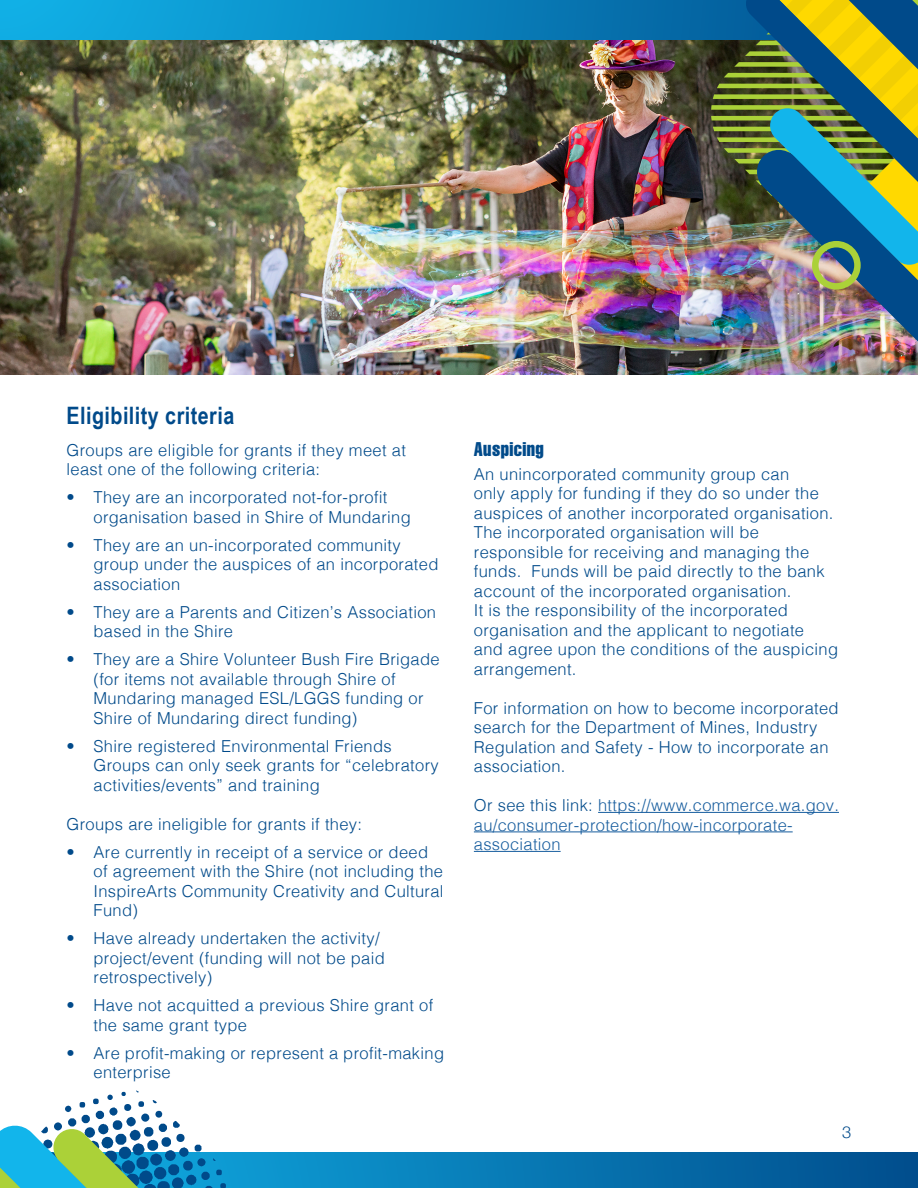
<style>
.page{position:relative;width:918px;height:1188px;background:#fff}
.page>*{position:absolute;margin:0;border:0;box-sizing:border-box;transform-origin:0 0}
.t1{font:700 24px "Arial Narrow";letter-spacing:.02em;color:#004a8a}
.t2{font:extra-condensed 19.5px "Helvetica";letter-spacing:.02em;color:#004a8a}
.Body{font:300 16.5px/19.5px "Helvetica";letter-spacing:.02em;color:#004a8a}
.Body-2{font:300 16.5px/19.5px "Helvetica";letter-spacing:.02em;color:#175d9e}
.Body-3{font:300 16.5px "Helvetica Neue";color:#004a8a}
.s1{color:#004a8a}
</style>
<div class="page">
<img style="left:0;top:39px;width:918px;height:335px">
<svg style="left:0;top:0;width:711px;height:39px;background:#0b8bc5"></svg>
<svg style="left:252px;top:1152px;width:666px;height:36px;background:#0672ae"></svg>
<img style="left:711px;top:0;width:207px;height:348px">
<svg style="left:0;top:1091px;width:252px;height:97px"></svg>
<hr style="left:598px;top:812px;width:241px;height:1px;background:#175d9e">
<hr style="left:474px;top:831px;width:319px;height:1px;background:#175d9e">
<hr style="left:474px;top:851px;width:87px;height:1px;background:#175d9e">
<p class="t1" style="left:67px;top:397px;width:169px">Eligibility criteria</p>
<p class="Body" style="left:67px;top:439px;width:341px">Groups are eligible for grants if they meet at least one of the following criteria:</p>
<p class="Body" style="left:94px;top:486px;width:319px;text-indent:-27px">• They are an incorporated not-for-profit organisation based in Shire of Mundaring</p>
<p class="Body" style="left:94px;top:534px;width:346px;text-indent:-27px">• They are an un-incorporated community group under the auspices of an incorporated association</p>
<p class="Body" style="left:94px;top:601px;width:344px;text-indent:-27px">• They are a Parents and Citizen’s Association based in the Shire</p>
<p class="Body" style="left:94px;top:649px;width:348px;text-indent:-27px">• They are a Shire Volunteer Bush Fire Brigade (for items not available through Shire of Mundaring managed ESL/LGGS funding or Shire of Mundaring direct funding)</p>
<p class="Body" style="left:94px;top:735px;width:347px;text-indent:-27px">• Shire registered Environmental Friends<br>Groups can only seek grants for “celebratory activities/events” and training</p>
<p class="Body" style="left:67px;top:813px;width:297px">Groups are ineligible for grants if they:</p>
<p class="Body" style="left:94px;top:841px;width:352px;text-indent:-27px">• Are currently in receipt of a service or deed of agreement with the Shire (not including the InspireArts Community Creativity and Cultural Fund)</p>
<p class="Body" style="left:94px;top:928px;width:293px;text-indent:-27px">• Have already undertaken the activity/ project/event (funding will not be paid retrospectively)</p>
<p class="Body" style="left:94px;top:995px;width:341px;text-indent:-27px">• Have not acquitted a previous Shire grant of the same grant type</p>
<p class="Body" style="left:94px;top:1042px;width:352px;text-indent:-27px">• Are profit-making or represent a profit-making enterprise</p>
<p class="t2" style="left:474px;top:437px;width:71px">Auspicing</p>
<p class="Body" style="left:474px;top:463px;width:366px">An unincorporated community group can<br>only apply for funding if they do so under the auspices of another incorporated organisation.<br>The incorporated organisation will be responsible for receiving and managing the funds. Funds will be paid directly to the bank account of the incorporated organisation.<br>It is the responsibility of the incorporated organisation and the applicant to negotiate<br>and agree upon the conditions of the auspicing arrangement.</p>
<p class="Body" style="left:474px;top:697px;width:366px">For information on how to become incorporated search for the Department of Mines, Industry Regulation and Safety - How to incorporate an association.</p>
<p class="Body-2" style="left:474px;top:794px;width:367px"><span class="s1">Or see this link:</span> https://www.commerce.wa.gov. au/consumer-protection/how-incorporate&shy;association</p>
<p class="Body-3" style="left:842px;top:1119px;width:11px">3</p>
</div>
